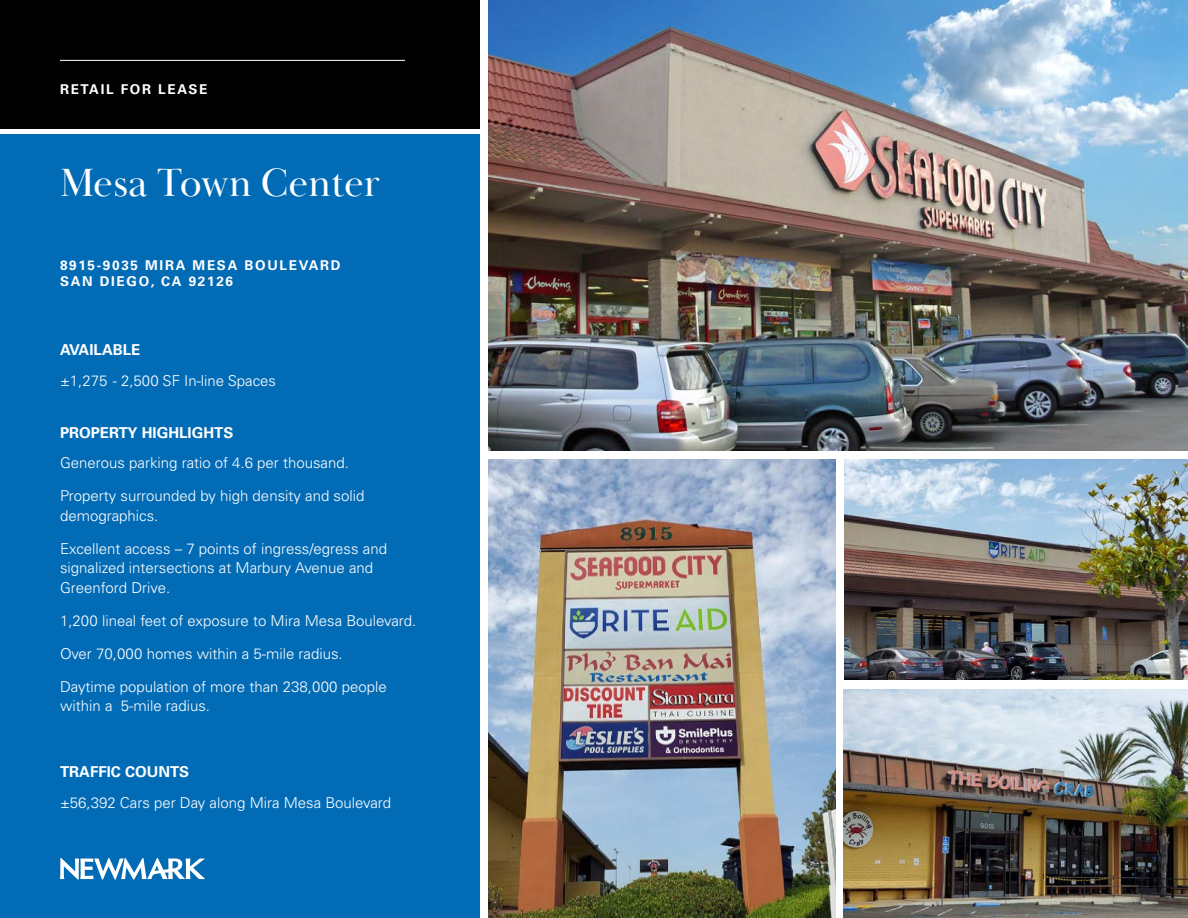
<style>
.page{position:relative;width:1188px;height:918px;background:#fff}
.page>*{position:absolute;margin:0;border:0;box-sizing:border-box;transform-origin:0 0}
.Head_27_29{font:40.5px "Baskerville Display PT";color:#fff}
.Text_8_11{font:300 15px/19.5px "Univers LT Pro 45";color:#fff}
.Text_8_11-2{font:700 15px "Univers LT Pro 65";color:#fff}
.Head_9_11_CAPS{font:700 13.5px "Univers LT Pro 65";letter-spacing:.125em;color:#fff}
</style>
<div class="page">
<div style="left:0;top:0;width:480px;height:129px;background:#000100"></div>
<div style="left:0;top:135px;width:480px;height:783px;background:#026bb6"></div>
<img style="left:844px;top:459px;width:344px;height:220px">
<img style="left:488px;top:459px;width:348px;height:459px">
<hr style="left:60px;top:60px;width:345px;height:1px;background:#fff">
<img style="left:488px;top:0;width:700px;height:450px">
<img style="left:844px;top:690px;width:344px;height:228px">
<svg style="left:60px;top:858px;width:145px;height:22px"></svg>
<p class="Head_9_11_CAPS" style="left:60px;top:80px;width:149px">RETAIL FOR LEASE</p>
<p class="Head_27_29" style="left:60px;top:158px;width:322px">Mesa Town Center</p>
<p class="Head_9_11_CAPS" style="left:60px;top:255px;width:282px">8915-9035 MIRA MESA BOULEVARD</p>
<p class="Head_9_11_CAPS" style="left:60px;top:272px;width:175px">SAN DIEGO, CA 92126</p>
<p class="Text_8_11-2" style="left:60px;top:339px;width:82px">AVAILABLE</p>
<p class="Text_8_11" style="left:60px;top:370px;width:218px">±1,275 - 2,500 SF In-line Spaces</p>
<p class="Text_8_11-2" style="left:60px;top:422px;width:175px">PROPERTY HIGHLIGHTS</p>
<p class="Text_8_11" style="left:60px;top:453px;width:291px">Generous parking ratio of 4.6 per thousand.</p>
<p class="Text_8_11" style="left:60px;top:486px;width:306px">Property surrounded by high density and solid demographics.</p>
<p class="Text_8_11" style="left:60px;top:538px;width:329px">Excellent access – 7 points of ingress/egress and signalized intersections at Marbury Avenue and<br>Greenford Drive.</p>
<p class="Text_8_11" style="left:60px;top:610px;width:358px">1,200 lineal feet of exposure to Mira Mesa Boulevard.</p>
<p class="Text_8_11" style="left:60px;top:643px;width:284px">Over 70,000 homes within a 5-mile radius.</p>
<p class="Text_8_11" style="left:60px;top:676px;width:328px">Daytime population of more than 238,000 people within a 5-mile radius.</p>
<p class="Text_8_11-2" style="left:60px;top:762px;width:131px">TRAFFIC COUNTS</p>
<p class="Text_8_11" style="left:60px;top:792px;width:333px">±56,392 Cars per Day along Mira Mesa Boulevard</p>
</div>
